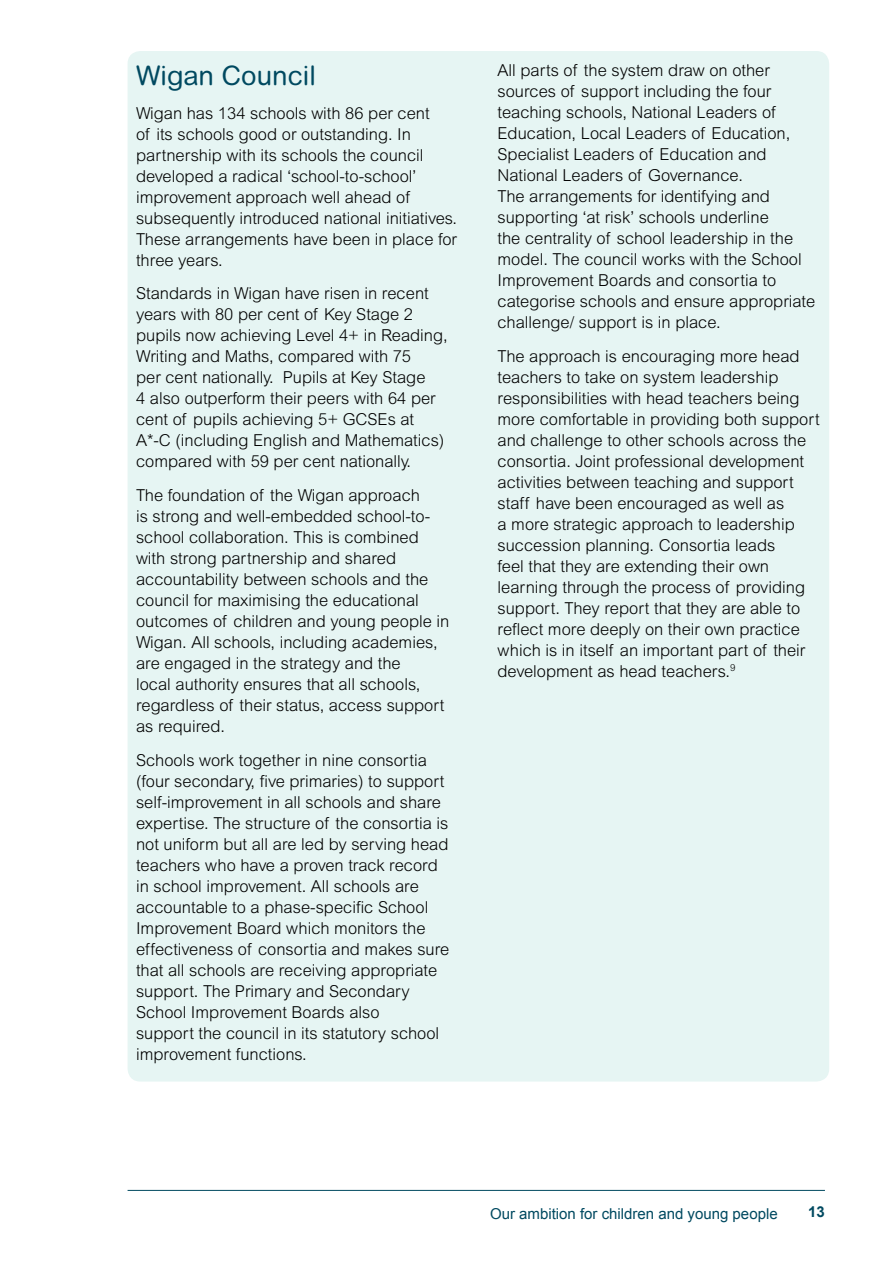
<style>
.page{position:relative;width:893px;height:1263px;background:#fff}
.page>*{position:absolute;margin:0;border:0;box-sizing:border-box;transform-origin:0 0}
.t1{font:27px "Arial Rounded MT";color:#004960}
.t2{font:300 16.5px/21px "Arial MT Std";color:#000}
.t3{font:15px "Arial";color:#004960}
.t4{font:700 15px "Arial";color:#004960}
</style>
<div class="page">
<hr style="left:128px;top:1190px;width:697px;height:1px;background:#004960">
<div style="left:128px;top:51px;width:701px;height:1030px;background:#e6f5f3;border-radius:13px"></div>
<h1 class="t1" style="left:136px;top:59px;width:181px">Wigan Council</h1>
<p class="t2" style="left:136px;top:102px;width:323px">Wigan has 134 schools with 86 per cent<br>of its schools good or outstanding. In partnership with its schools the council developed a radical ‘school-to-school’ improvement approach well ahead of subsequently introduced national initiatives.<br>These arrangements have been in place for three years.</p>
<p class="t2" style="left:136px;top:283px;width:313px">Standards in Wigan have risen in recent years with 80 per cent of Key Stage 2 pupils now achieving Level 4+ in Reading, Writing and Maths, compared with 75<br>per cent nationally. Pupils at Key Stage<br>4 also outperform their peers with 64 per cent of pupils achieving 5+ GCSEs at A*-C (including English and Mathematics) compared with 59 per cent nationally.</p>
<p class="t2" style="left:136px;top:485px;width:315px">The foundation of the Wigan approach<br>is strong and well-embedded school-to&shy;school collaboration. This is combined with strong partnership and shared accountability between schools and the council for maximising the educational outcomes of children and young people in Wigan. All schools, including academies, are engaged in the strategy and the<br>local authority ensures that all schools, regardless of their status, access support as required.</p>
<p class="t2" style="left:136px;top:750px;width:315px">Schools work together in nine consortia (four secondary, five primaries) to support self-improvement in all schools and share expertise. The structure of the consortia is not uniform but all are led by serving head teachers who have a proven track record in school improvement. All schools are accountable to a phase-specific School Improvement Board which monitors the effectiveness of consortia and makes sure that all schools are receiving appropriate support. The Primary and Secondary School Improvement Boards also<br>support the council in its statutory school improvement functions.</p>
<p class="t2" style="left:497px;top:60px;width:319px">All parts of the system draw on other sources of support including the four teaching schools, National Leaders of Education, Local Leaders of Education, Specialist Leaders of Education and National Leaders of Governance.<br>The arrangements for identifying and supporting ‘at risk’ schools underline<br>the centrality of school leadership in the model. The council works with the School Improvement Boards and consortia to categorise schools and ensure appropriate challenge/ support is in place.</p>
<p class="t2" style="left:497px;top:345px;width:324px">The approach is encouraging more head teachers to take on system leadership responsibilities with head teachers being more comfortable in providing both support and challenge to other schools across the consortia. Joint professional development activities between teaching and support staff have been encouraged as well as<br>a more strategic approach to leadership succession planning. Consortia leads<br>feel that they are extending their own learning through the process of providing support. They report that they are able to reflect more deeply on their own practice which is in itself an important part of their development as head teachers.<sup>9</sup></p>
<p class="t3" style="left:490px;top:1203px;width:289px">Our ambition for children and young people</p>
<p class="t4" style="left:808px;top:1202px;width:18px">13</p>
</div>
